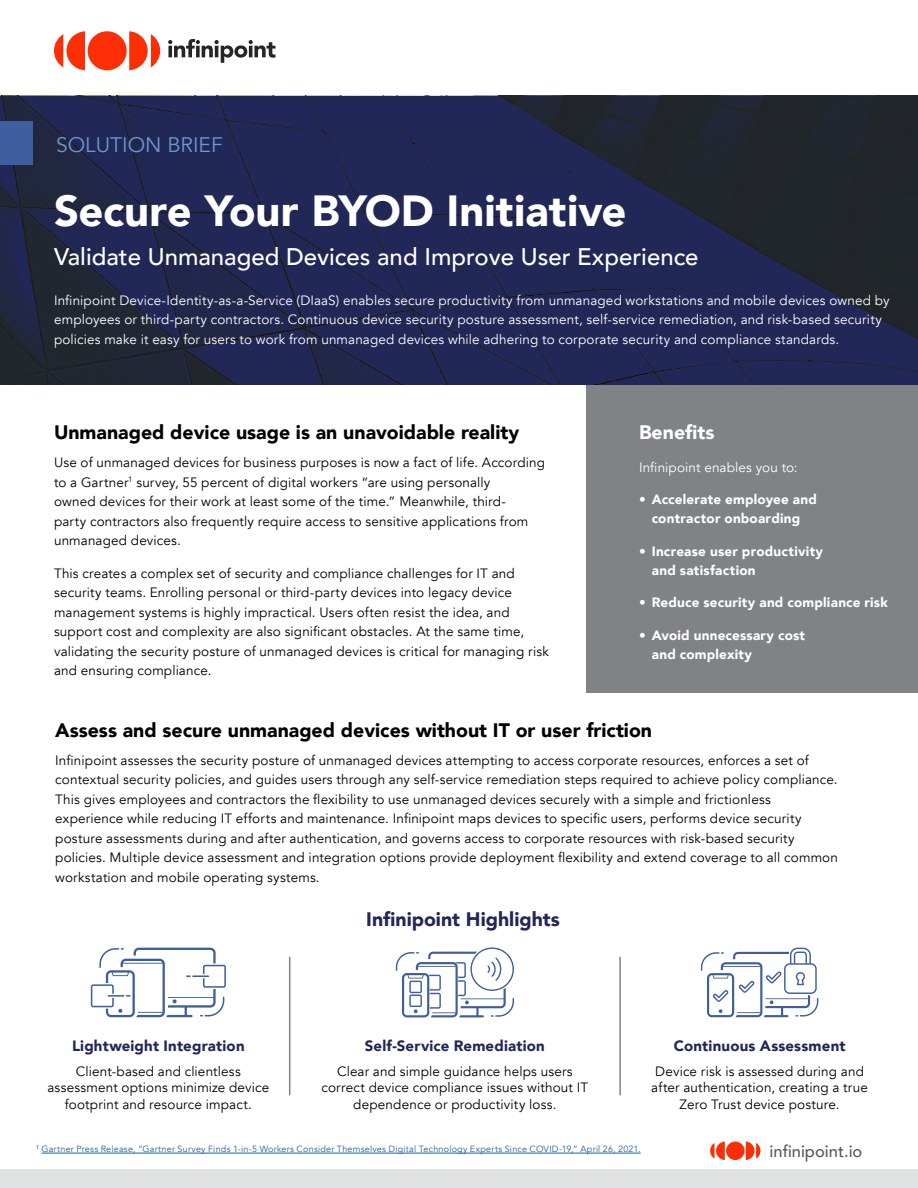
<style>
.page{position:relative;width:918px;height:1188px;background:#fff}
.page>*{position:absolute;margin:0;border:0;box-sizing:border-box;transform-origin:0 0}
.t1{font:900 43.5px "Avenir";color:#fff}
.t2{font:500 24px "Avenir";color:#fff}
.t3{font:21px "Avenir";color:#6c98d0}
.t4{font:900 19.5px "Avenir";color:#000}
.t5{font:900 19.5px "Avenir";color:#212756}
.t6{font:900 19.5px "Avenir";color:#fff}
.t7{font:500 16.5px "Avenir";color:#58595b}
.t8{font:900 15px "Avenir";letter-spacing:.01em;color:#212756}
.t9{font:13.5px/19.5px "Avenir";letter-spacing:.01em;color:#000}
.t10{font:13.5px/19.5px "Avenir";letter-spacing:.01em;color:#fff}
.t11{font:900 13.5px/19.5px "Avenir";letter-spacing:.015em;color:#fff}
.t12{font:9px "Avenir";letter-spacing:.025em;color:#215e9e}
</style>
<div class="page">
<div style="left:0;top:1169px;width:918px;height:19px;background:#e0e1e2"></div>
<div style="left:726px;top:1142px;width:19px;height:18px;background:#fc2e06;border-radius:50%"></div>
<svg style="left:746px;top:1142px;width:15px;height:18px"></svg>
<svg style="left:710px;top:1142px;width:15px;height:18px"></svg>
<div style="left:587px;top:321px;width:331px;height:372px;background:#808285"></div>
<svg style="left:0;top:96px;width:918px;height:289px;background:#202648"></svg>
<div style="left:88px;top:31px;width:39px;height:39px;background:#fc2e06;border-radius:50%"></div>
<svg style="left:129px;top:31px;width:31px;height:39px"></svg>
<svg style="left:54px;top:31px;width:31px;height:39px"></svg>
<svg style="left:168px;top:39px;width:108px;height:24px"></svg>
<div style="left:0;top:122px;width:32px;height:43px;background:#405e9d"></div>
<hr style="left:289px;top:957px;width:1px;height:138px;background:#808285">
<hr style="left:619px;top:957px;width:2px;height:138px;background:#808285">
<hr style="left:42px;top:1153px;width:599px;height:1px;background:#215e9e">
<svg style="left:91px;top:948px;width:135px;height:69px"></svg>
<svg style="left:701px;top:948px;width:117px;height:69px"></svg>
<svg style="left:396px;top:947px;width:118px;height:70px"></svg>
<h3 class="t3" style="left:56px;top:132px;width:168px">SOLUTION BRIEF</h3>
<h1 class="t1" style="left:54px;top:173px;width:574px">Secure Your BYOD Initiative</h1>
<h2 class="t2" style="left:54px;top:236px;width:646px">Validate Unmanaged Devices and Improve User Experience</h2>
<p class="t10" style="left:54px;top:291px;width:837px">Infinipoint Device-Identity-as-a-Service (DIaaS) enables secure productivity from unmanaged workstations and mobile devices owned by employees or third-party contractors. Continuous device security posture assessment, self-service remediation, and risk-based security policies make it easy for users to work from unmanaged devices while adhering to corporate security and compliance standards.</p>
<h3 class="t4" style="left:54px;top:416px;width:467px">Unmanaged device usage is an unavoidable reality</h3>
<p class="t9" style="left:54px;top:453px;width:493px">Use of unmanaged devices for business purposes is now a fact of life. According to a Gartner<sup>1</sup> survey, 55 percent of digital workers “are using personally<br>owned devices for their work at least some of the time.” Meanwhile, third-<br>party contractors also frequently require access to sensitive applications from unmanaged devices.</p>
<p class="t9" style="left:54px;top:564px;width:496px">This creates a complex set of security and compliance challenges for IT and security teams. Enrolling personal or third-party devices into legacy device management systems is highly impractical. Users often resist the idea, and support cost and complexity are also significant obstacles. At the same time, validating the security posture of unmanaged devices is critical for managing risk and ensuring compliance.</p>
<h3 class="t6" style="left:639px;top:416px;width:77px">Benefits</h3>
<p class="t10" style="left:639px;top:458px;width:160px">Infinipoint enables you to:</p>
<p class="t11" style="left:639px;top:489px;width:179px;text-align:center">• Accelerate employee and contractor onboarding</p>
<p class="t11" style="left:652px;top:541px;width:173px;text-indent:-13px">• Increase user productivity and satisfaction</p>
<p class="t11" style="left:639px;top:593px;width:251px">• Reduce security and compliance risk</p>
<p class="t11" style="left:652px;top:625px;width:155px;text-indent:-13px">• Avoid unnecessary cost and complexity</p>
<h3 class="t4" style="left:55px;top:713px;width:598px">Assess and secure unmanaged devices without IT or user friction</h3>
<p class="t9" style="left:55px;top:751px;width:784px">Infinipoint assesses the security posture of unmanaged devices attempting to access corporate resources, enforces a set of contextual security policies, and guides users through any self-service remediation steps required to achieve policy compliance.<br>This gives employees and contractors the flexibility to use unmanaged devices securely with a simple and frictionless experience while reducing IT efforts and maintenance. Infinipoint maps devices to specific users, performs device security posture assessments during and after authentication, and governs access to corporate resources with risk-based security policies. Multiple device assessment and integration options provide deployment flexibility and extend coverage to all common workstation and mobile operating systems.</p>
<h3 class="t5" style="left:366px;top:902px;width:195px">Infinipoint Highlights</h3>
<p class="t8" style="left:72px;top:1033px;width:174px">Lightweight Integration</p>
<p class="t9" style="left:47px;top:1063px;width:223px;line-height:16.5px;text-align:center">Client-based and clientless assessment options minimize device footprint and resource impact.</p>
<p class="t8" style="left:365px;top:1033px;width:181px">Self-Service Remediation</p>
<p class="t9" style="left:322px;top:1063px;width:268px;line-height:16.5px;text-align:center">Clear and simple guidance helps users correct device compliance issues without IT dependence or productivity loss.</p>
<p class="t8" style="left:674px;top:1033px;width:173px">Continuous Assessment</p>
<p class="t9" style="left:651px;top:1063px;width:218px;line-height:16.5px;text-align:center">Device risk is assessed during and after authentication, creating a true<br>Zero Trust device posture.</p>
<p class="t12" style="left:36px;top:1144px;width:606px"><sup>1</sup> Gartner Press Release, “Gartner Survey Finds 1-in-5 Workers Consider Themselves Digital Technology Experts Since COVID-19,” April 26, 2021.</p>
<p class="t7" style="left:770px;top:1137px;width:94px">infinipoint.io</p>
</div>
